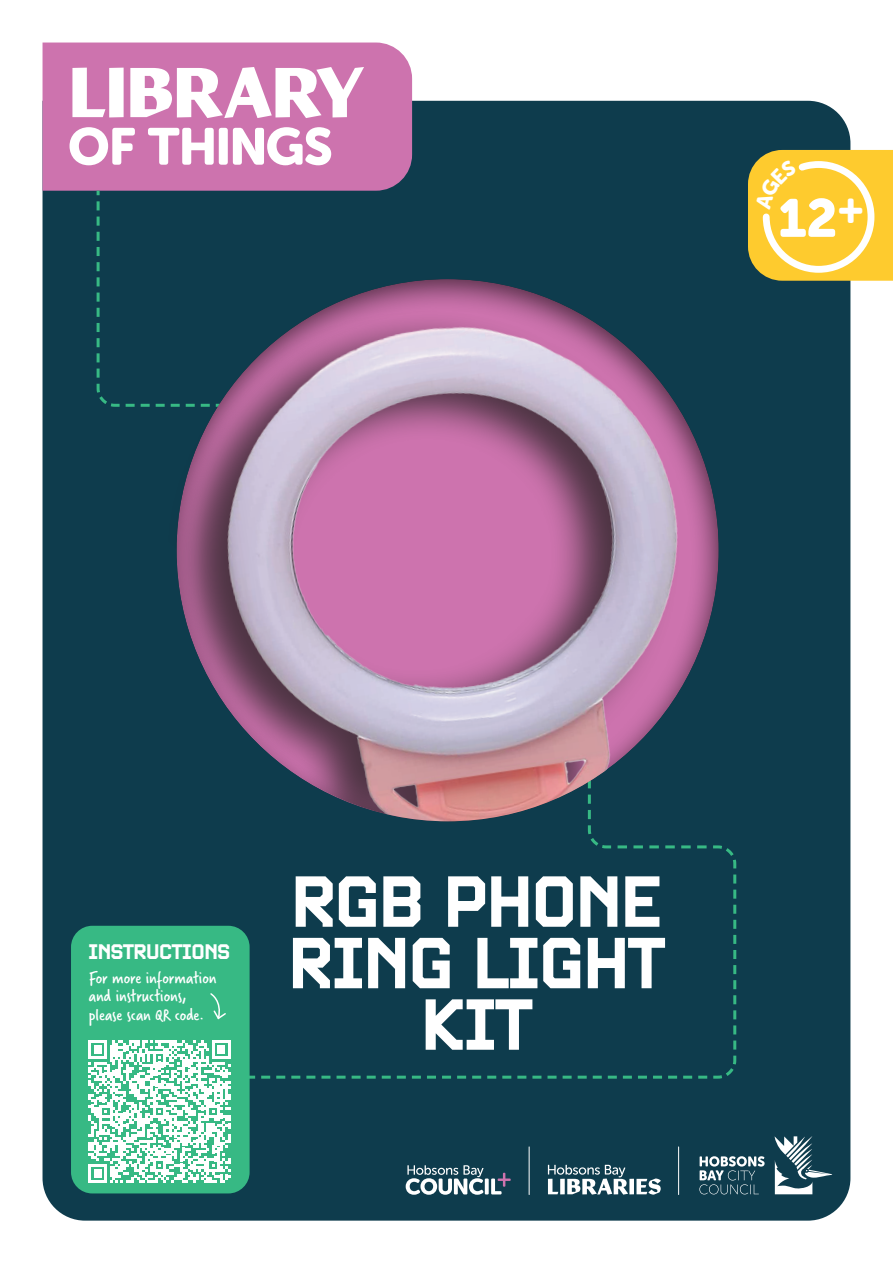
<style>
.page{position:relative;width:893px;height:1263px;background:#fff}
.page>*{position:absolute;margin:0;border:0;box-sizing:border-box;transform-origin:0 0}
.t1{font:700 72px/61.5px "Video";letter-spacing:-.02em;color:#fff;text-align:center}
.t2{font:53.25px "Museo Sans Rounded 900";color:#fff}
.t3{font:700 21px "Video";letter-spacing:-.02em;color:#fff}
.t4{font:18px/18.6px "Verveine";color:#fff}
</style>
<div class="page">
<div style="left:43px;top:101px;width:807px;height:1119px;background:#0e3c4d"></div>
<svg style="left:775px;top:1136px;width:57px;height:58px"></svg>
<div style="left:43px;top:43px;width:369px;height:148px;background:#cd73ae"></div>
<svg style="left:72px;top:68px;width:33px;height:49px"></svg>
<div style="left:109px;top:68px;width:15px;height:49px;background:#fff"></div>
<svg style="left:130px;top:67px;width:234px;height:51px"></svg>
<svg style="left:70px;top:127px;width:65px;height:38px"></svg>
<svg style="left:148px;top:128px;width:66px;height:37px"></svg>
<div style="left:219px;top:128px;width:9px;height:37px;background:#fff;border-radius:3px"></div>
<svg style="left:233px;top:127px;width:98px;height:38px"></svg>
<div style="left:155px;top:673px;width:583px;height:198px;background:#0e3c4d"></div>
<svg style="left:95px;top:188px;width:143px;height:220px;background:#144151"></svg>
<img style="left:116px;top:264px;width:605px;height:557px">
<div style="left:71px;top:926px;width:179px;height:267px;background:#37b984;border-radius:21px"></div>
<svg style="left:88px;top:871px;width:677px;height:324px"></svg>
<svg style="left:748px;top:150px;width:145px;height:131px;background:#f7cc43"></svg>
<h2 class="t2" style="left:778px;top:188px;width:87px">12<sup>+</sup></h2>
<p class="t3" style="left:89px;top:938px;width:143px">INSTRUCTIONS</p>
<p class="t4" style="left:89px;top:968px;width:129px">For more information and instructions, please scan QR code.</p>
<h1 class="t1" style="left:288px;top:871px;width:378px">RGB PHONE<br>RING LIGHT<br>KIT</h1>
</div>
